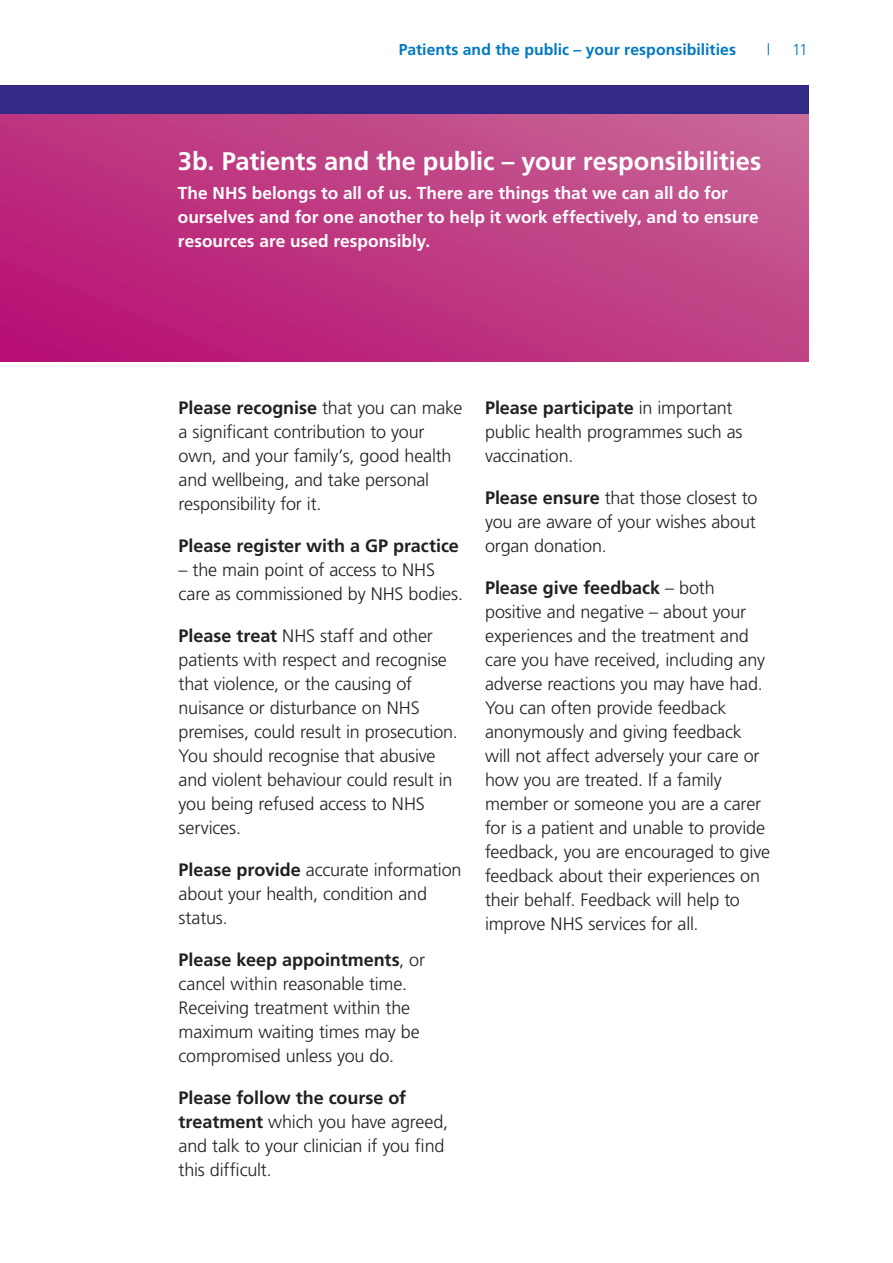
<style>
.page{position:relative;width:893px;height:1263px;background:#fff}
.page>*{position:absolute;margin:0;border:0;box-sizing:border-box;transform-origin:0 0}
.t1{font:700 25.5px "Frutiger";letter-spacing:-.005em;color:#fff}
.t2{font:300 18px/24px "Frutiger";letter-spacing:-.01em;color:#231f20}
.t3{font:700 18px "Frutiger";color:#231f20}
.t4{font:700 17.25px/24px "Frutiger";color:#fff}
.t5{font:700 15.75px "Frutiger";letter-spacing:.005em;color:#0079c2}
.t6{font:300 15.75px "Frutiger";color:#0079c2}
.s1{font-weight:700}
</style>
<div class="page">
<div style="left:0;top:85px;width:808px;height:30px;background:#332986"></div>
<svg style="left:0;top:115px;width:808px;height:246px;background:#bf3a83"></svg>
<p class="t5" style="left:399px;top:40px;width:339px">Patients and the public – your responsibilities</p>
<p class="t6" style="left:767px;top:41px;width:5px">|</p>
<p class="t6" style="left:792px;top:41px;width:17px">11</p>
<h2 class="t1" style="left:178px;top:147px;width:585px">3b. Patients and the public – your responsibilities</h2>
<p class="t4" style="left:178px;top:180px;width:582px">The NHS belongs to all of us. There are things that we can all do for ourselves and for one another to help it work effectively, and to ensure resources are used responsibly.</p>
<p class="t2" style="left:179px;top:396px;width:286px"><span class="s1">Please recognise</span> that you can make a significant contribution to your own, and your family’s, good health and wellbeing, and take personal responsibility for it.</p>
<p class="t3" style="left:179px;top:535px;width:282px">Please register with a GP practice</p>
<p class="t2" style="left:179px;top:558px;width:286px">– the main point of access to NHS care as commissioned by NHS bodies.</p>
<p class="t2" style="left:179px;top:623px;width:281px"><span class="s1">Please treat</span> NHS staff and other patients with respect and recognise that violence, or the causing of nuisance or disturbance on NHS premises, could result in prosecution.<br>You should recognise that abusive and violent behaviour could result in you being refused access to NHS services.</p>
<p class="t2" style="left:179px;top:857px;width:285px"><span class="s1">Please provide</span> accurate information about your health, condition and status.</p>
<p class="t2" style="left:179px;top:947px;width:248px"><span class="s1">Please keep appointments</span>, or cancel within reasonable time.<br>Receiving treatment within the maximum waiting times may be compromised unless you do.</p>
<p class="t2" style="left:179px;top:1085px;width:271px"><span class="s1">Please follow the course of treatment</span> which you have agreed, and talk to your clinician if you find this difficult.</p>
<p class="t2" style="left:485px;top:395px;width:259px"><span class="s1">Please participate</span> in important public health programmes such as vaccination.</p>
<p class="t2" style="left:485px;top:485px;width:274px;text-align:justify"><span class="s1">Please ensure</span> that those closest to you are aware of your wishes about organ donation.</p>
<p class="t2" style="left:485px;top:575px;width:286px"><span class="s1">Please give feedback</span> – both positive and negative – about your experiences and the treatment and care you have received, including any adverse reactions you may have had.<br>You can often provide feedback anonymously and giving feedback will not affect adversely your care or how you are treated. If a family member or someone you are a carer for is a patient and unable to provide feedback, you are encouraged to give feedback about their experiences on their behalf. Feedback will help to improve NHS services for all.</p>
</div>
